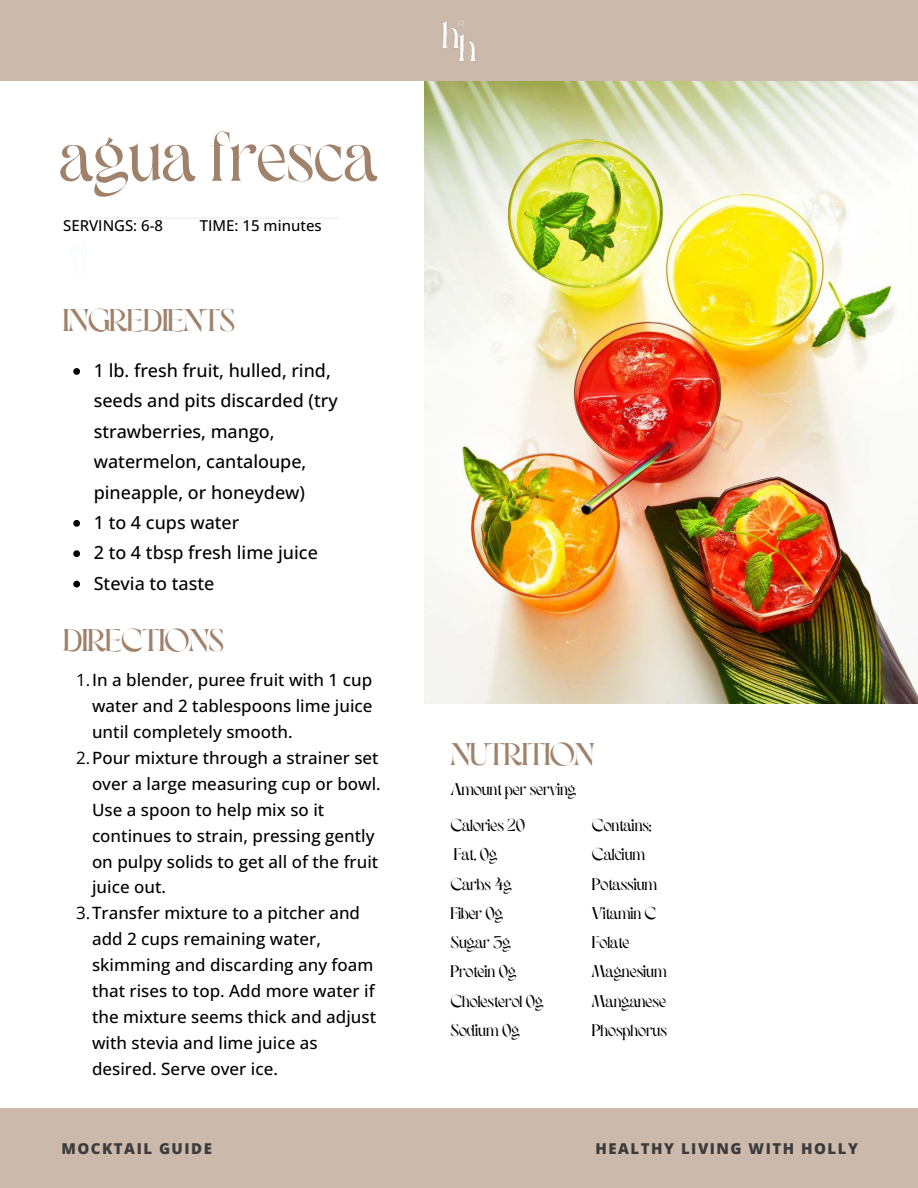
<style>
.page{position:relative;width:918px;height:1188px;background:#fff}
.page>*{position:absolute;margin:0;border:0;box-sizing:border-box;transform-origin:0 0}
.t1{font:300 72px "Clever";color:#a0816a}
.t2{font:300 31.5px "Clever";color:#a0816a}
.t3{font:500 18px/30.3px "Open Sans";color:#000}
.t4{font:500 16.95px "Open Sans";color:#000}
.t5{font:300 16.95px/29.2px "Clever";color:#000}
.t6{font:800 15px "Open Sans";letter-spacing:.1em;color:#3b3b3b}
.t7{font:500 15px "Open Sans";color:#000}
.s1{font-weight:400}
</style>
<div class="page">
<img style="left:424px;top:81px;width:493px;height:622px">
<hr style="left:85px;top:217px;width:254px;height:2px;background:#000">
<svg style="left:73px;top:368px;width:7px;height:7px"></svg>
<svg style="left:73px;top:520px;width:7px;height:7px"></svg>
<svg style="left:73px;top:550px;width:7px;height:7px"></svg>
<svg style="left:73px;top:581px;width:7px;height:6px"></svg>
<div style="left:0;top:0;width:918px;height:81px;background:#cbb9ab"></div>
<img style="left:442px;top:18px;width:34px;height:44px">
<div style="left:0;top:1108px;width:917px;height:80px;background:#cbb9ab"></div>
<h1 class="t1" style="left:59px;top:125px;width:320px">agua fresca</h1>
<p class="t7" style="left:63px;top:215px;width:102px">SERVINGS: 6-8</p>
<p class="t7" style="left:200px;top:215px;width:123px">TIME: 15 minutes</p>
<h2 class="t2" style="left:63px;top:307px;width:173px">INGREDIENTS</h2>
<p class="t3" style="left:94px;top:355px;width:245px">1 lb. fresh fruit, hulled, rind, seeds and pits discarded (try strawberries, mango, watermelon, cantaloupe, pineapple, or honeydew)<br>1 to 4 cups water<br>2 to 4 tbsp fresh lime juice<br>Stevia to taste</p>
<h2 class="t2" style="left:63px;top:627px;width:163px">DIRECTIONS</h2>
<p class="t4" style="left:76px;top:668px;width:298px"><span class="s1">1.</span>In a blender, puree fruit with 1 cup</p>
<p class="t4" style="left:92px;top:694px;width:282px">water and 2 tablespoons lime juice</p>
<p class="t4" style="left:92px;top:720px;width:202px">until completely smooth.</p>
<p class="t4" style="left:76px;top:746px;width:304px"><span class="s1">2.</span>Pour mixture through a strainer set</p>
<p class="t4" style="left:92px;top:772px;width:290px">over a large measuring cup or bowl.</p>
<p class="t4" style="left:92px;top:798px;width:234px">Use a spoon to help mix so it</p>
<p class="t4" style="left:92px;top:824px;width:284px">continues to strain, pressing gently</p>
<p class="t4" style="left:92px;top:849px;width:288px">on pulpy solids to get all of the fruit</p>
<p class="t4" style="left:92px;top:875px;width:76px">juice out.</p>
<p class="t4" style="left:76px;top:901px;width:286px"><span class="s1">3.</span>Transfer mixture to a pitcher and</p>
<p class="t4" style="left:92px;top:927px;width:230px">add 2 cups remaining water,</p>
<p class="t4" style="left:92px;top:953px;width:283px">skimming and discarding any foam</p>
<p class="t4" style="left:92px;top:979px;width:284px">that rises to top. Add more water if</p>
<p class="t4" style="left:92px;top:1005px;width:286px">the mixture seems thick and adjust</p>
<p class="t4" style="left:92px;top:1031px;width:227px">with stevia and lime juice as</p>
<p class="t4" style="left:92px;top:1056px;width:187px">desired. Serve over ice.</p>
<h2 class="t2" style="left:451px;top:741px;width:145px">NUTRITION</h2>
<p class="t5" style="left:451px;top:772px;width:127px;line-height:36.5px">Amount per serving<br>Calories 20</p>
<p class="t5" style="left:451px;top:841px;width:94px">Fat. 0g<br>Carbs 4g<br>Fiber 0g<br>Sugar 3g<br>Protein 0g<br>Cholesterol 0g<br>Sodium 0g</p>
<p class="t5" style="left:592px;top:812px;width:76px">Contains:<br>Calcium<br>Potassium<br>Vitamin C<br>Folate<br>Magnesium<br>Manganese<br>Phosphorus</p>
<p class="t6" style="left:61px;top:1138px;width:152px">MOCKTAIL GUIDE</p>
<p class="t6" style="left:596px;top:1138px;width:264px">HEALTHY LIVING WITH HOLLY</p>
</div>
